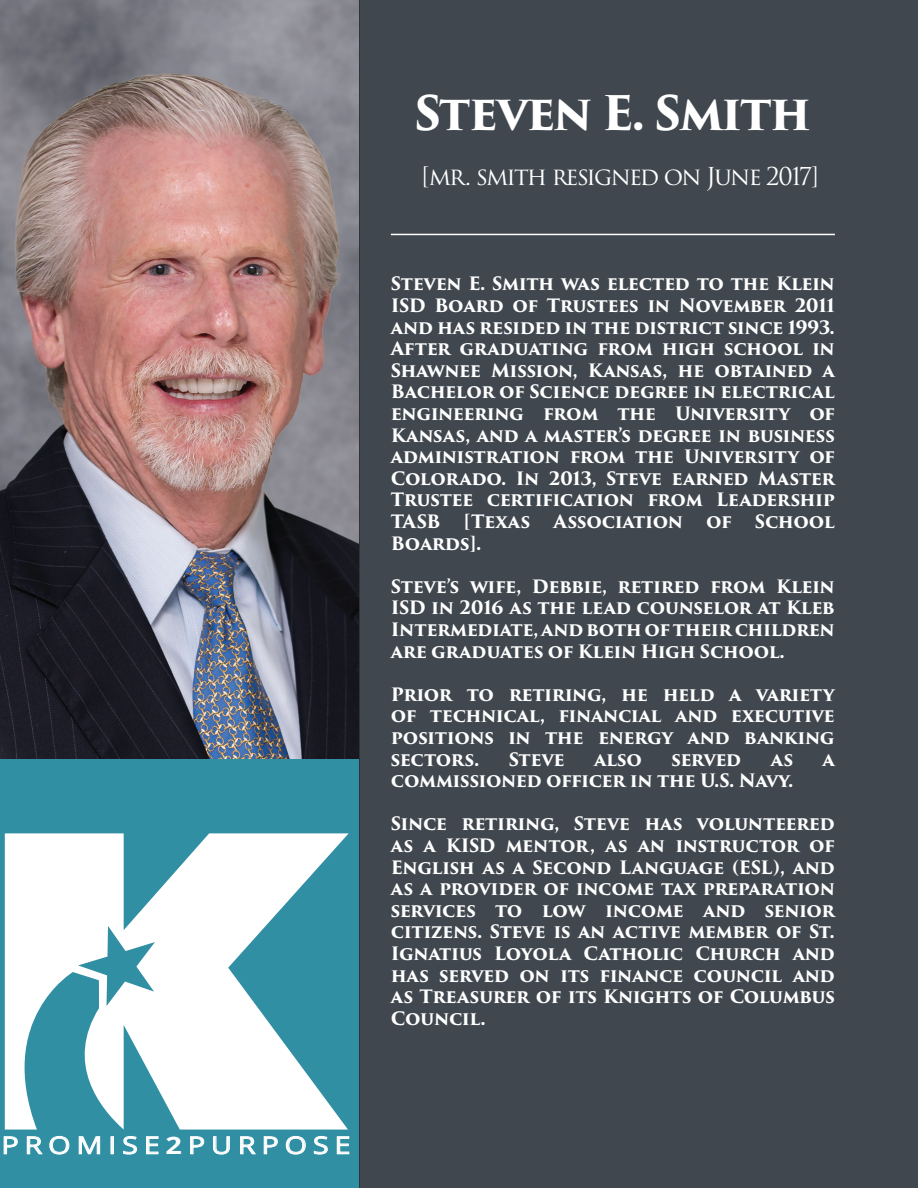
<style>
.page{position:relative;width:918px;height:1188px;background:#fff}
.page>*{position:absolute;margin:0;border:0;box-sizing:border-box;transform-origin:0 0}
.t1{font:700 46.5px "Trajan Pro 3";letter-spacing:-.04em;color:#fff}
.t2{font:24px "Trajan Pro 3";letter-spacing:-.07em;color:#fff}
.t3{font:24px "Open Sans";letter-spacing:.2em;color:#fff;scale:1.2 1}
.t4{font:700 18px/21.6px "Trajan Pro 3";letter-spacing:-.025em;color:#fff;text-align:justify}
.s1{font-weight:700}
</style>
<div class="page">
<div style="left:358px;top:0;width:560px;height:1188px;background:#40474e"></div>
<img style="left:0;top:0;width:359px;height:885px">
<div style="left:0;top:760px;width:358px;height:428px;background:#318fa3"></div>
<hr style="left:391px;top:234px;width:444px;height:1px;background:#fff">
<svg style="left:4px;top:833px;width:345px;height:297px;fill:#fff"></svg>
<svg style="left:4px;top:1136px;width:14px;height:18px"></svg>
<svg style="left:27px;top:1136px;width:15px;height:18px"></svg>
<svg style="left:50px;top:1136px;width:19px;height:18px"></svg>
<svg style="left:79px;top:1136px;width:21px;height:18px"></svg>
<div style="left:111px;top:1137px;width:3px;height:17px;border:1px solid #fff"></div>
<svg style="left:123px;top:1136px;width:14px;height:18px"></svg>
<svg style="left:146px;top:1136px;width:12px;height:18px"></svg>
<svg style="left:190px;top:1136px;width:14px;height:18px"></svg>
<svg style="left:213px;top:1136px;width:17px;height:18px"></svg>
<svg style="left:240px;top:1136px;width:16px;height:18px"></svg>
<svg style="left:264px;top:1136px;width:14px;height:18px"></svg>
<svg style="left:286px;top:1136px;width:20px;height:18px"></svg>
<svg style="left:314px;top:1136px;width:14px;height:18px"></svg>
<svg style="left:337px;top:1136px;width:12px;height:18px"></svg>
<h1 class="t1" style="left:414px;top:78px;width:399px">Steven E. Smith</h1>
<h2 class="t2" style="left:421px;top:160px;width:400px">[MR. SMITH RESIGNED ON JUNE 2017]</h2>
<p class="t4" style="left:391px;top:274px;width:446px">Steven E. Smith was elected to the Klein ISD Board of Trustees in November 2011 and has resided in the district since 1993.<br>After graduating from high school in Shawnee Mission, Kansas, he obtained a Bachelor of Science degree in electrical engineering from the University of Kansas, and a master’s degree in business administration from the University of Colorado. In 2013, Steve earned Master Trustee certification from Leadership TASB</p>
<p class="t4" style="left:464px;top:511px;width:68px">[Texas</p>
<p class="t4" style="left:553px;top:511px;width:131px">Association</p>
<p class="t4" style="left:706px;top:511px;width:27px">of</p>
<p class="t4" style="left:755px;top:511px;width:82px">School</p>
<p class="t4" style="left:391px;top:533px;width:92px">Boards].</p>
<p class="t4" style="left:391px;top:576px;width:446px">Steve’s wife, Debbie, retired from Klein ISD in 2016 as the lead counselor at Kleb Intermediate, and both of their children are graduates of Klein High School.</p>
<p class="t4" style="left:391px;top:684px;width:446px">Prior to retiring, he held a variety of technical, financial and executive positions in the energy and banking sectors.</p>
<p class="t4" style="left:509px;top:749px;width:58px">Steve</p>
<p class="t4" style="left:594px;top:749px;width:49px">also</p>
<p class="t4" style="left:671px;top:749px;width:71px">served</p>
<p class="t4" style="left:771px;top:749px;width:24px">as</p>
<p class="t4" style="left:823px;top:749px;width:14px">a</p>
<p class="t4" style="left:391px;top:770px;width:404px">commissioned officer in the U.S. Navy.</p>
<p class="t4" style="left:391px;top:814px;width:446px">Since retiring, Steve has volunteered as a KISD mentor, as an instructor of English as a Second Language (ESL), and as a provider of income tax preparation services to low income and senior citizens. Steve is an active member of St.<br>Ignatius Loyola Catholic Church and has served on its finance council and as Treasurer of its Knights of Columbus Council.</p>
<h2 class="t3" style="left:1px;top:1129px;width:293px">PROMISE<span class="s1">2</span>PURPOSE</h2>
</div>
